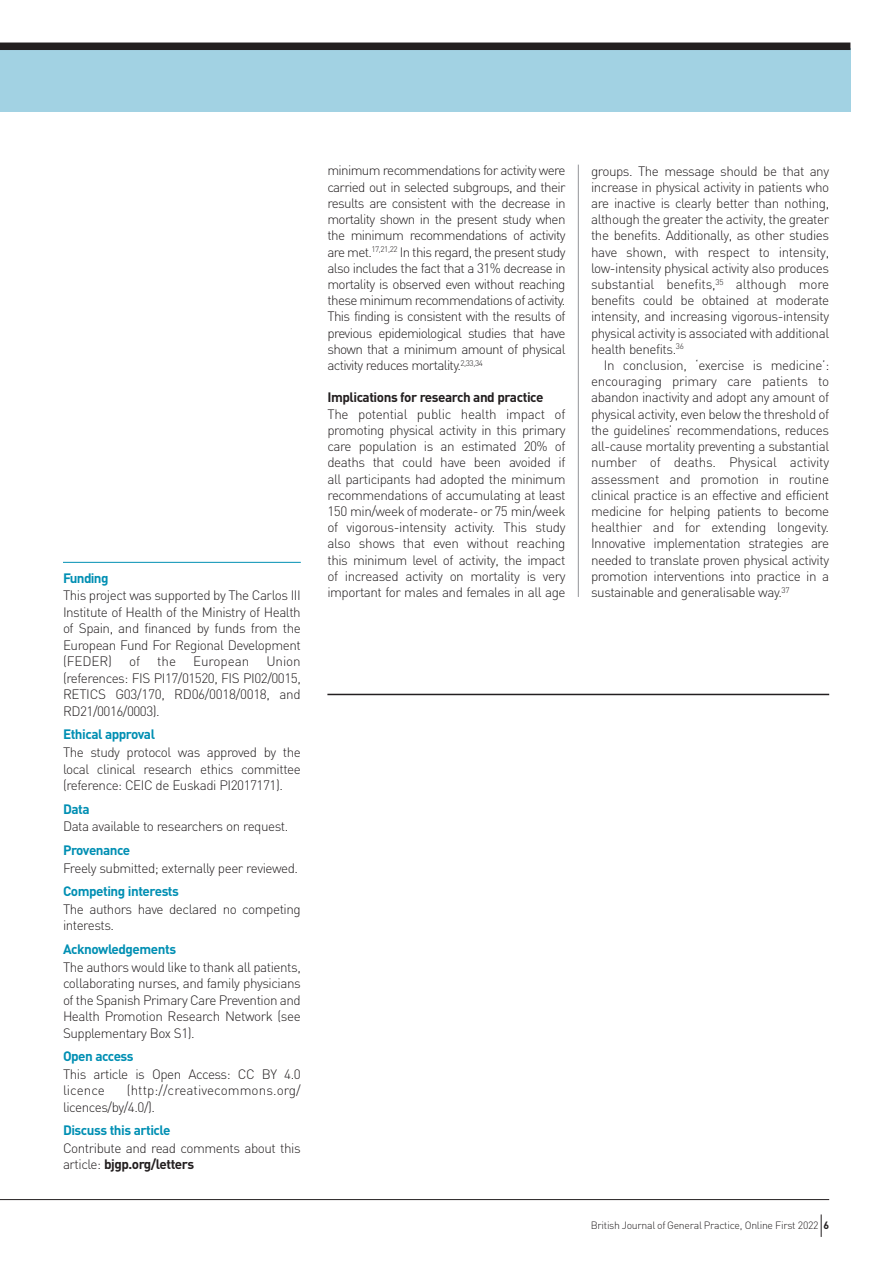
<style>
.page{position:relative;width:893px;height:1263px;background:#fff}
.page>*{position:absolute;margin:0;border:0;box-sizing:border-box;transform-origin:0 0}
.t1{font:300 13.5px/16.2px "DIN";letter-spacing:-.035em;color:#231f20;text-align:justify}
.t2{font:700 13.5px "DIN";letter-spacing:-.035em;color:#008fb3}
.t3{font:300 13.5px/16.5px "DIN";letter-spacing:.005em;color:#231f20}
.t4{font:700 13.5px "DIN";letter-spacing:-.035em;color:#231f20}
.t5{font:300 13.5px "DIN";letter-spacing:-.005em;color:#231f20}
.t6{font:300 10.5px "DIN";letter-spacing:-.025em;color:#231f20}
.s1{font-weight:700}
</style>
<div class="page">
<div style="left:0;top:48px;width:850px;height:64px;background:#a2d2e3"></div>
<div style="left:0;top:43px;width:850px;height:7px;background:#231f20"></div>
<hr style="left:0;top:1199px;width:829px;height:1px;background:#231f20">
<svg style="left:821px;top:1214px;width:1px;height:23px"></svg>
<hr style="left:63px;top:562px;width:238px;height:1px;background:#008fb3">
<hr style="left:578px;top:165px;width:1px;height:432px;background:#939598">
<hr style="left:327px;top:694px;width:502px;height:1px;background:#231f20">
<p class="t2" style="left:63px;top:569px;width:47px">Funding</p>
<p class="t1" style="left:63px;top:587px;width:239px">This project was supported by The Carlos III Institute of Health of the Ministry of Health of Spain, and financed by funds from the European Fund For Regional Development (FEDER)</p>
<p class="t1" style="left:63px;top:653px;width:239px;text-indent:203px">Union (references: FIS PI17/01520, FIS PI02/0015, RETICS G03/170, RD06/0018/0018, and RD21/0016/0003).</p>
<p class="t2" style="left:63px;top:726px;width:94px">Ethical approval</p>
<p class="t1" style="left:63px;top:744px;width:239px">The study protocol was approved by the local clinical research ethics committee (reference: CEIC de Euskadi PI2017171).</p>
<p class="t2" style="left:63px;top:800px;width:28px">Data</p>
<p class="t1" style="left:63px;top:818px;width:227px">Data available to researchers on request.</p>
<p class="t2" style="left:63px;top:841px;width:69px">Provenance</p>
<p class="t1" style="left:63px;top:859px;width:237px">Freely submitted; externally peer reviewed.</p>
<p class="t2" style="left:63px;top:882px;width:117px">Competing interests</p>
<p class="t1" style="left:63px;top:900px;width:239px">The authors have declared no competing interests.</p>
<p class="t2" style="left:63px;top:940px;width:115px">Acknowledgements</p>
<p class="t1" style="left:63px;top:958px;width:239px">The authors would like to thank all patients, collaborating nurses, and family physicians of the Spanish Primary Care Prevention and Health Promotion Research Network (see Supplementary Box S1).</p>
<p class="t2" style="left:63px;top:1047px;width:72px">Open access</p>
<p class="t1" style="left:63px;top:1065px;width:239px">This article is Open Access: CC BY 4.0 licence</p>
<p class="t1" style="left:129px;top:653px;width:13px">of</p>
<p class="t1" style="left:157px;top:653px;width:20px">the</p>
<p class="t5" style="left:193px;top:653px;width:58px">European</p>
<p class="t3" style="left:63px;top:1082px;width:239px;text-indent:64px">(http://creativecommons.org/ licences/by/4.0/).</p>
<p class="t2" style="left:63px;top:1121px;width:109px">Discuss this article</p>
<p class="t1" style="left:63px;top:1140px;width:239px">Contribute and read comments about this article: <span class="s1">bjgp.org/letters</span></p>
<p class="t1" style="left:327px;top:162px;width:240px">minimum recommendations for activity were carried out in selected subgroups, and their results are consistent with the decrease in mortality shown in the present study when the minimum recommendations of activity are met.<sup>17,21,22</sup> In this regard, the present study also includes the fact that a 31% decrease in mortality is observed even without reaching these minimum recommendations of activity.<br>This finding is consistent with the results of previous epidemiological studies that have shown that a minimum amount of physical activity reduces mortality.<sup>2,33,34</sup></p>
<p class="t4" style="left:327px;top:389px;width:217px">Implications for research and practice</p>
<p class="t1" style="left:327px;top:406px;width:240px">The potential public health impact of promoting physical activity in this primary care population is an estimated 20% of deaths that could have been avoided if all participants had adopted the minimum recommendations of accumulating at least 150 min/week of moderate- or 75 min/week of vigorous-intensity activity. This study also shows that even without reaching this minimum level of activity, the impact of increased activity on mortality is very important for males and females in all age</p>
<p class="t1" style="left:591px;top:162px;width:240px">groups. The message should be that any increase in physical activity in patients who are inactive is clearly better than nothing, although the greater the activity, the greater the benefits. Additionally, as other studies have shown, with respect to intensity, low-intensity physical activity also produces substantial benefits,<sup>35</sup> although more benefits could be obtained at moderate intensity, and increasing vigorous-intensity physical activity is associated with additional health benefits.<sup>36</sup></p>
<p class="t1" style="left:591px;top:357px;width:240px;text-indent:13px">In conclusion, ‘exercise is medicine’: encouraging primary care patients to abandon inactivity and adopt any amount of physical activity, even below the threshold of the guidelines’ recommendations, reduces all-cause mortality preventing a substantial number of deaths. Physical activity assessment and promotion in routine clinical practice is an effective and efficient medicine for helping patients to become healthier and for extending longevity.<br>Innovative implementation strategies are needed to translate proven physical activity promotion interventions into practice in a sustainable and generalisable way.<sup>37</sup></p>
<p class="t6" style="left:591px;top:1219px;width:240px">British Journal of General Practice, Online First 2022 <span class="s1">6</span></p>
</div>
